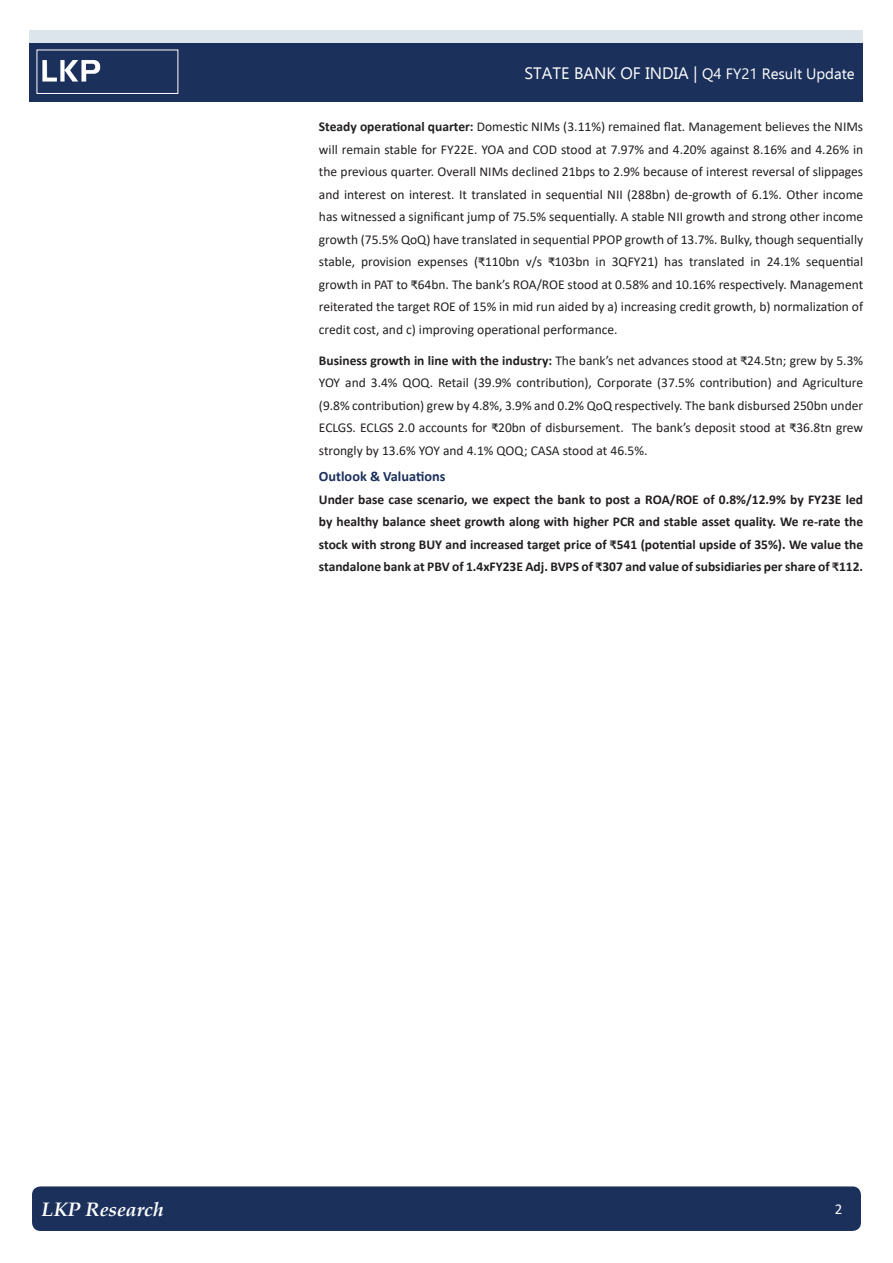
<style>
.page{position:relative;width:893px;height:1263px;background:#fff}
.page>*{position:absolute;margin:0;border:0;box-sizing:border-box;transform-origin:0 0}
.t1{font:italic 700 19.5px "Book Antiqua";color:#fff}
.t2{font:15px "Ebrima";color:#fff}
.t3{font:15px "Calibri";color:#fff}
.Paragraph_Head{font:700 14.25px "Calibri";color:#1b305b}
.Paragraph{font:13.5px/22.5px "Calibri";color:#231f20;text-align:justify}
.Paragraph-2{font:700 13.5px/22.5px "Calibri";color:#231f20;text-align:justify}
.s1{font-size:16.5px}
.s2{font-weight:700}
</style>
<div class="page">
<div style="left:30px;top:42px;width:833px;height:59px;background:#1b305b"></div>
<div style="left:30px;top:30px;width:833px;height:12px;background:#dce5ec"></div>
<img style="left:42px;top:60px;width:59px;height:22px">
<div style="left:37px;top:50px;width:141px;height:44px;border:1px solid #fff"></div>
<div style="left:32px;top:1186px;width:829px;height:45px;background:#1b305b;border-radius:9px"></div>
<p class="t2" style="left:524px;top:63px;width:332px"><span class="s1">STATE BANK OF INDIA |</span> Q4 FY21 Result Update</p>
<p class="Paragraph" style="left:319px;top:115px;width:546px"><span class="s2">Steady operational quarter:</span> Domestic NIMs (3.11%) remained flat. Management believes the NIMs will remain stable for FY22E. YOA and COD stood at 7.97% and 4.20% against 8.16% and 4.26% in the previous quarter. Overall NIMs declined 21bps to 2.9% because of interest reversal of slippages and interest on interest. It translated in sequential NII (288bn) de-growth of 6.1%. Other income has witnessed a significant jump of 75.5% sequentially. A stable NII growth and strong other income growth (75.5% QoQ) have translated in sequential PPOP growth of 13.7%. Bulky, though sequentially stable, provision expenses (₹110bn v/s ₹103bn in 3QFY21) has translated in 24.1% sequential growth in PAT to ₹64bn. The bank’s ROA/ROE stood at 0.58% and 10.16% respectively. Management reiterated the target ROE of 15% in mid run aided by a) increasing credit growth, b) normalization of credit cost, and c) improving operational performance.</p>
<p class="Paragraph" style="left:319px;top:349px;width:546px"><span class="s2">Business growth in line with the industry:</span> The bank’s net advances stood at ₹24.5tn; grew by 5.3% YOY and 3.4% QOQ. Retail (39.9% contribution), Corporate (37.5% contribution) and Agriculture (9.8% contribution) grew by 4.8%, 3.9% and 0.2% QoQ respectively. The bank disbursed 250bn under ECLGS. ECLGS 2.0 accounts for ₹20bn of disbursement. The bank’s deposit stood at ₹36.8tn grew strongly by 13.6% YOY and 4.1% QOQ; CASA stood at 46.5%.</p>
<p class="Paragraph_Head" style="left:319px;top:467px;width:128px">Outlook &amp; Valuations</p>
<p class="Paragraph-2" style="left:319px;top:488px;width:546px">Under base case scenario, we expect the bank to post a ROA/ROE of 0.8%/12.9% by FY23E led by healthy balance sheet growth along with higher PCR and stable asset quality. We re-rate the stock with strong BUY and increased target price of ₹541 (potential upside of 35%). We value the standalone bank at PBV of 1.4xFY23E Adj. BVPS of ₹307 and value of subsidiaries per share of ₹112.</p>
<h1 class="t1" style="left:42px;top:1196px;width:123px">LKP Research</h1>
<p class="t3" style="left:835px;top:1199px;width:9px">2</p>
</div>
